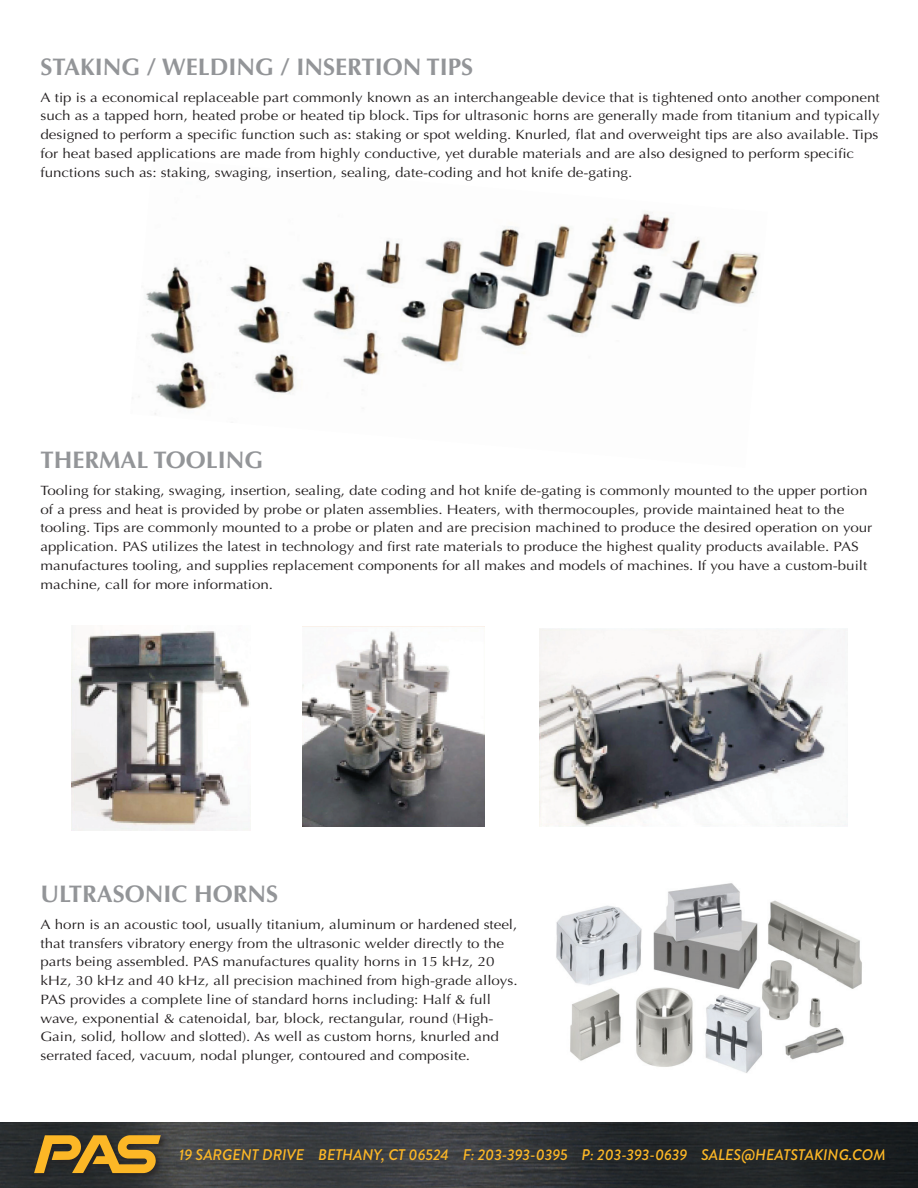
<style>
.page{position:relative;width:918px;height:1188px;background:#fff}
.page>*{position:absolute;margin:0;border:0;box-sizing:border-box;transform-origin:0 0}
.t1{font:700 24px "Optima";color:#939598}
.t2{font:italic 500 15.3px "Brandon Grotesque";color:#fcb726}
.t3{font:13.5px/18.8px "Optima";color:#231f20;scale:1.12 1}
</style>
<div class="page">
<img style="left:138px;top:211px;width:622px;height:204px">
<img style="left:71px;top:631px;width:179px;height:199px">
<img style="left:302px;top:626px;width:183px;height:201px">
<img style="left:540px;top:629px;width:307px;height:198px">
<img style="left:556px;top:883px;width:306px;height:190px">
<img style="left:0;top:1122px;width:918px;height:66px">
<div style="left:33px;top:1134px;width:134px;height:46px;background:#231f20;opacity:.6"></div>
<svg style="left:34px;top:1135px;width:127px;height:38px;background:#a07a29"></svg>
<h1 class="t1" style="left:40px;top:52px;width:434px">STAKING / WELDING / INSERTION TIPS</h1>
<p class="t3" style="left:40px;top:88px;width:751px">A tip is a economical replaceable part commonly known as an interchangeable device that is tightened onto another component such as a tapped horn, heated probe or heated tip block. Tips for ultrasonic horns are generally made from titanium and typically designed to perform a specific function such as: staking or spot welding. Knurled, flat and overweight tips are also available. Tips for heat based applications are made from highly conductive, yet durable materials and are also designed to perform specific functions such as: staking, swaging, insertion, sealing, date-coding and hot knife de-gating.</p>
<h1 class="t1" style="left:40px;top:446px;width:224px">THERMAL TOOLING</h1>
<p class="t3" style="left:40px;top:481px;width:744px">Tooling for staking, swaging, insertion, sealing, date coding and hot knife de-gating is commonly mounted to the upper portion of a press and heat is provided by probe or platen assemblies. Heaters, with thermocouples, provide maintained heat to the tooling. Tips are commonly mounted to a probe or platen and are precision machined to produce the desired operation on your application. PAS utilizes the latest in technology and first rate materials to produce the highest quality products available. PAS manufactures tooling, and supplies replacement components for all makes and models of machines. If you have a custom-built machine, call for more information.</p>
<h1 class="t1" style="left:40px;top:880px;width:239px">ULTRASONIC HORNS</h1>
<p class="t3" style="left:40px;top:915px;width:427px">A horn is an acoustic tool, usually titanium, aluminum or hardened steel, that transfers vibratory energy from the ultrasonic welder directly to the parts being assembled. PAS manufactures quality horns in 15 kHz, 20 kHz, 30 kHz and 40 kHz, all precision machined from high-grade alloys.<br>PAS provides a complete line of standard horns including: Half &amp; full wave, exponential &amp; catenoidal, bar, block, rectangular, round (High-Gain, solid, hollow and slotted). As well as custom horns, knurled and serrated faced, vacuum, nodal plunger, contoured and composite.</p>
<p class="t2" style="left:179px;top:1144px;width:708px">19 SARGENT DRIVE BETHANY, CT 06524 F: 203-393-0395 P: 203-393-0639 SALES@HEATSTAKING.COM</p>
</div>
